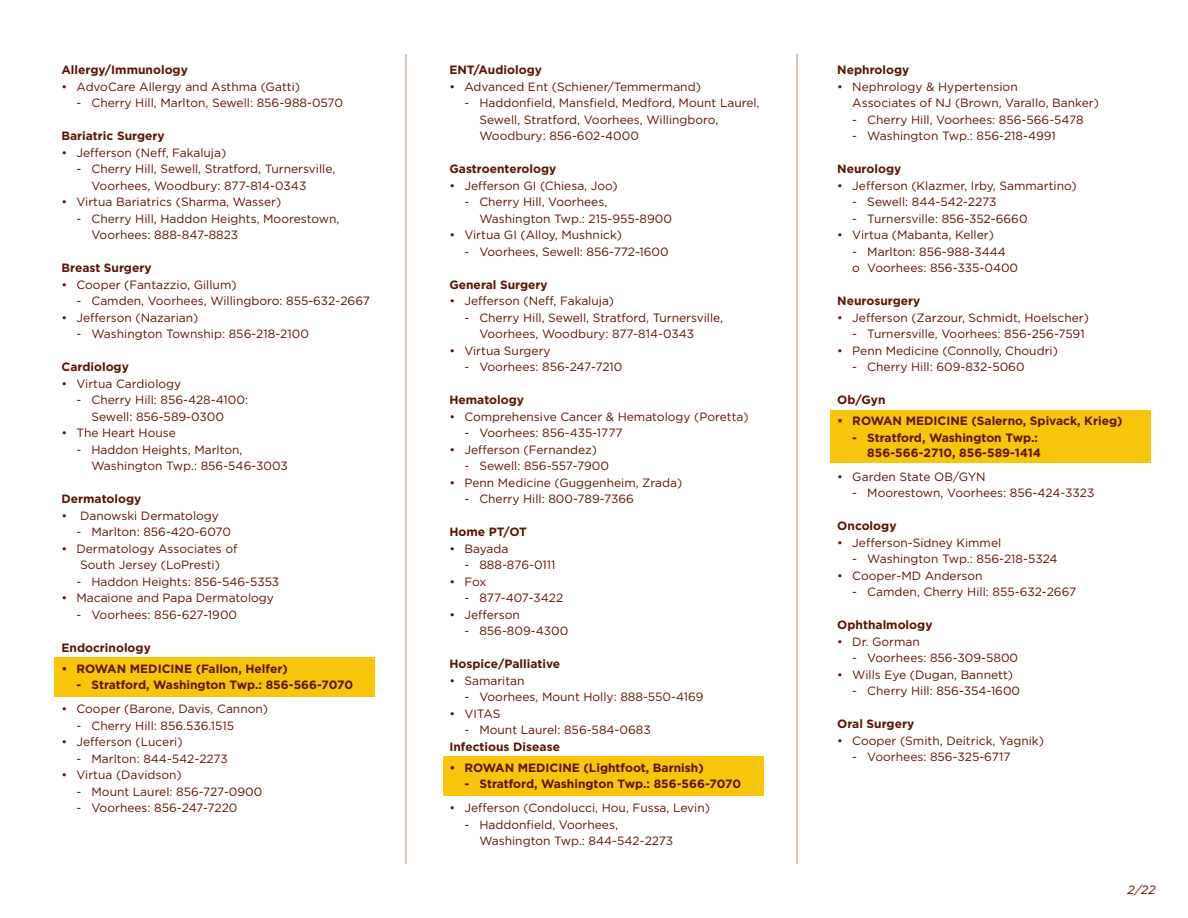
<style>
.page{position:relative;width:1188px;height:918px;background:#fff}
.page>*{position:absolute;margin:0;border:0;box-sizing:border-box;transform-origin:0 0}
.Division{font:12px/16.5px "Gotham";color:#5b1400}
.Division-2{font:700 12px/15px "Gotham";color:#5b1400;text-align:right}
.t1{font:italic 12px "Gotham";color:#5b1400}
</style>
<div class="page">
<div style="left:830px;top:410px;width:321px;height:53px;background:#f9c50b"></div>
<div style="left:443px;top:756px;width:321px;height:40px;background:#f9c50b"></div>
<div style="left:54px;top:657px;width:320px;height:40px;background:#f9c50b"></div>
<hr style="left:796px;top:54px;width:2px;height:810px;background:#cdaf9e">
<hr style="left:405px;top:54px;width:2px;height:810px;background:#cdaf9e">
<p class="Division-2" style="left:62px;top:62px;width:128px">Allergy/Immunology</p>
<p class="Division" style="left:62px;top:78px;width:240px">• AdvoCare Allergy and Asthma (Gatti)</p>
<p class="Division" style="left:76px;top:94px;width:268px">- Cherry Hill, Marlton, Sewell: 856-988-0570</p>
<p class="Division-2" style="left:62px;top:128px;width:105px">Bariatric Surgery</p>
<p class="Division" style="left:62px;top:144px;width:166px">• Jefferson (Neff, Fakaluja)</p>
<p class="Division" style="left:92px;top:160px;width:245px;text-indent:-15px">- Cherry Hill, Sewell, Stratford, Turnersville,<br>Voorhees, Woodbury: 877-814-0343</p>
<p class="Division" style="left:62px;top:193px;width:221px">• Virtua Bariatrics (Sharma, Wasser)</p>
<p class="Division" style="left:92px;top:210px;width:250px;text-indent:-15px">- Cherry Hill, Haddon Heights, Moorestown,<br>Voorhees: 888-847-8823</p>
<p class="Division-2" style="left:62px;top:260px;width:92px">Breast Surgery</p>
<p class="Division" style="left:62px;top:276px;width:177px">• Cooper (Fantazzio, Gillum)</p>
<p class="Division" style="left:76px;top:292px;width:295px">- Camden, Voorhees, Willingboro: 855-632-2667</p>
<p class="Division" style="left:62px;top:309px;width:138px">• Jefferson (Nazarian)</p>
<p class="Division" style="left:76px;top:325px;width:234px">- Washington Township: 856-218-2100</p>
<p class="Division-2" style="left:62px;top:359px;width:69px">Cardiology</p>
<p class="Division" style="left:62px;top:375px;width:121px">• Virtua Cardiology</p>
<p class="Division" style="left:92px;top:391px;width:158px;text-indent:-15px">- Cherry Hill: 856-428-4100:<br>Sewell: 856-589-0300</p>
<p class="Division" style="left:62px;top:424px;width:116px">• The Heart House</p>
<p class="Division" style="left:92px;top:441px;width:198px;text-indent:-15px">- Haddon Heights, Marlton,<br>Washington Twp.: 856-546-3003</p>
<p class="Division-2" style="left:62px;top:491px;width:81px">Dermatology</p>
<p class="Division" style="left:62px;top:507px;width:159px">• Danowski Dermatology</p>
<p class="Division" style="left:76px;top:523px;width:156px">- Marlton: 856-420-6070</p>
<p class="Division" style="left:62px;top:540px;width:178px;text-align:center">• Dermatology Associates of<br>South Jersey (LoPresti)</p>
<p class="Division" style="left:76px;top:573px;width:204px">- Haddon Heights: 856-546-5353</p>
<p class="Division" style="left:62px;top:589px;width:214px">• Macaione and Papa Dermatology</p>
<p class="Division" style="left:76px;top:606px;width:162px">- Voorhees: 856-627-1900</p>
<p class="Division-2" style="left:62px;top:640px;width:91px">Endocrinology</p>
<p class="Division-2" style="left:62px;top:661px;width:228px">• ROWAN MEDICINE (Fallon, Helfer)</p>
<p class="Division-2" style="left:76px;top:677px;width:278px">- Stratford, Washington Twp.: 856-566-7070</p>
<p class="Division" style="left:62px;top:700px;width:208px">• Cooper (Barone, Davis, Cannon)</p>
<p class="Division" style="left:76px;top:717px;width:159px">- Cherry Hill: 856.536.1515</p>
<p class="Division" style="left:62px;top:733px;width:123px">• Jefferson (Luceri)</p>
<p class="Division" style="left:76px;top:750px;width:153px">- Marlton: 844-542-2273</p>
<p class="Division" style="left:62px;top:766px;width:122px">• Virtua (Davidson)</p>
<p class="Division" style="left:76px;top:783px;width:187px">- Mount Laurel: 856-727-0900</p>
<p class="Division" style="left:76px;top:799px;width:162px">- Voorhees: 856-247-7220</p>
<p class="Division-2" style="left:449px;top:62px;width:94px">ENT/Audiology</p>
<p class="Division" style="left:449px;top:78px;width:253px">• Advanced Ent (Schiener/Temmermand)</p>
<p class="Division" style="left:479px;top:94px;width:282px;text-indent:-15px">- Haddonfield, Mansfield, Medford, Mount Laurel,<br>Sewell, Stratford, Voorhees, Willingboro,<br>Woodbury: 856-602-4000</p>
<p class="Division-2" style="left:449px;top:161px;width:109px">Gastroenterology</p>
<p class="Division" style="left:449px;top:177px;width:170px">• Jefferson GI (Chiesa, Joo)</p>
<p class="Division" style="left:479px;top:193px;width:194px;text-indent:-15px">- Cherry Hill, Voorhees,<br>Washington Twp.: 215-955-8900</p>
<p class="Division" style="left:449px;top:226px;width:174px">• Virtua GI (Alloy, Mushnick)</p>
<p class="Division" style="left:464px;top:243px;width:206px">- Voorhees, Sewell: 856-772-1600</p>
<p class="Division-2" style="left:449px;top:277px;width:100px">General Surgery</p>
<p class="Division" style="left:449px;top:292px;width:166px">• Jefferson (Neff, Fakaluja)</p>
<p class="Division" style="left:479px;top:309px;width:245px;text-indent:-15px">- Cherry Hill, Sewell, Stratford, Turnersville,<br>Voorhees, Woodbury: 877-814-0343</p>
<p class="Division" style="left:449px;top:342px;width:103px">• Virtua Surgery</p>
<p class="Division" style="left:464px;top:358px;width:160px">- Voorhees: 856-247-7210</p>
<p class="Division-2" style="left:449px;top:392px;width:76px">Hematology</p>
<p class="Division" style="left:449px;top:408px;width:301px">• Comprehensive Cancer &amp; Hematology (Poretta)</p>
<p class="Division" style="left:464px;top:424px;width:160px">- Voorhees: 856-435-1777</p>
<p class="Division" style="left:449px;top:441px;width:149px">• Jefferson (Fernandez)</p>
<p class="Division" style="left:464px;top:457px;width:146px">- Sewell: 856-557-7900</p>
<p class="Division" style="left:449px;top:474px;width:234px">• Penn Medicine (Guggenheim, Zrada)</p>
<p class="Division" style="left:464px;top:490px;width:171px">- Cherry Hill: 800-789-7366</p>
<p class="Division-2" style="left:449px;top:524px;width:79px">Home PT/OT</p>
<p class="Division" style="left:449px;top:540px;width:61px">• Bayada</p>
<p class="Division" style="left:464px;top:556px;width:92px">- 888-876-0111</p>
<p class="Division" style="left:449px;top:573px;width:38px">• Fox</p>
<p class="Division" style="left:464px;top:589px;width:100px">- 877-407-3422</p>
<p class="Division" style="left:449px;top:606px;width:72px">• Jefferson</p>
<p class="Division" style="left:464px;top:622px;width:105px">- 856-809-4300</p>
<p class="Division-2" style="left:449px;top:656px;width:112px">Hospice/Palliative</p>
<p class="Division" style="left:449px;top:672px;width:77px">• Samaritan</p>
<p class="Division" style="left:464px;top:688px;width:241px">- Voorhees, Mount Holly: 888-550-4169</p>
<p class="Division" style="left:449px;top:705px;width:53px">• VITAS</p>
<p class="Division" style="left:464px;top:721px;width:188px">- Mount Laurel: 856-584-0683</p>
<p class="Division-2" style="left:449px;top:739px;width:112px">Infectious Disease</p>
<p class="Division-2" style="left:449px;top:760px;width:256px">• ROWAN MEDICINE (Lightfoot, Barnish)</p>
<p class="Division-2" style="left:464px;top:776px;width:278px">- Stratford, Washington Twp.: 856-566-7070</p>
<p class="Division" style="left:449px;top:799px;width:262px">• Jefferson (Condolucci, Hou, Fussa, Levin)</p>
<p class="Division" style="left:479px;top:816px;width:195px;text-indent:-15px">- Haddonfield, Voorhees,<br>Washington Twp.: 844-542-2273</p>
<p class="Division-2" style="left:837px;top:62px;width:74px">Nephrology</p>
<p class="Division" style="left:852px;top:78px;width:248px;text-indent:-15px">• Nephrology &amp; Hypertension<br>Associates of NJ (Brown, Varallo, Banker)</p>
<p class="Division" style="left:852px;top:111px;width:233px">- Cherry Hill, Voorhees: 856-566-5478</p>
<p class="Division" style="left:852px;top:127px;width:205px">- Washington Twp.: 856-218-4991</p>
<p class="Division-2" style="left:837px;top:161px;width:66px">Neurology</p>
<p class="Division" style="left:837px;top:177px;width:241px">• Jefferson (Klazmer, Irby, Sammartino)</p>
<p class="Division" style="left:852px;top:193px;width:146px">- Sewell: 844-542-2273</p>
<p class="Division" style="left:852px;top:210px;width:177px">- Turnersville: 856-352-6660</p>
<p class="Division" style="left:837px;top:226px;width:158px">• Virtua (Mabanta, Keller)</p>
<p class="Division" style="left:852px;top:243px;width:155px">- Marlton: 856-988-3444</p>
<p class="Division" style="left:852px;top:259px;width:167px">o Voorhees: 856-335-0400</p>
<p class="Division-2" style="left:837px;top:293px;width:85px">Neurosurgery</p>
<p class="Division" style="left:837px;top:309px;width:253px">• Jefferson (Zarzour, Schmidt, Hoelscher)</p>
<p class="Division" style="left:852px;top:325px;width:234px">- Turnersville, Voorhees: 856-256-7591</p>
<p class="Division" style="left:837px;top:342px;width:222px">• Penn Medicine (Connolly, Choudri)</p>
<p class="Division" style="left:852px;top:358px;width:174px">- Cherry Hill: 609-832-5060</p>
<p class="Division-2" style="left:837px;top:392px;width:50px">Ob/Gyn</p>
<p class="Division-2" style="left:837px;top:413px;width:287px">• ROWAN MEDICINE (Salerno, Spivack, Krieg)</p>
<p class="Division-2" style="left:852px;top:430px;width:190px">- Stratford, Washington Twp.:<br>856-566-2710, 856-589-1414</p>
<p class="Division" style="left:837px;top:468px;width:150px">• Garden State OB/GYN</p>
<p class="Division" style="left:852px;top:484px;width:244px">- Moorestown, Voorhees: 856-424-3323</p>
<p class="Division-2" style="left:837px;top:518px;width:61px">Oncology</p>
<p class="Division" style="left:837px;top:534px;width:165px">• Jefferson-Sidney Kimmel</p>
<p class="Division" style="left:852px;top:550px;width:207px">- Washington Twp.: 856-218-5324</p>
<p class="Division" style="left:837px;top:567px;width:147px">• Cooper-MD Anderson</p>
<p class="Division" style="left:852px;top:583px;width:226px">- Camden, Cherry Hill: 855-632-2667</p>
<p class="Division-2" style="left:837px;top:617px;width:97px">Ophthalmology</p>
<p class="Division" style="left:837px;top:633px;width:84px">• Dr. Gorman</p>
<p class="Division" style="left:852px;top:649px;width:167px">- Voorhees: 856-309-5800</p>
<p class="Division" style="left:837px;top:666px;width:177px">• Wills Eye (Dugan, Bannett)</p>
<p class="Division" style="left:852px;top:682px;width:169px">- Cherry Hill: 856-354-1600</p>
<p class="Division-2" style="left:837px;top:716px;width:78px">Oral Surgery</p>
<p class="Division" style="left:837px;top:732px;width:208px">• Cooper (Smith, Deitrick, Yagnik)</p>
<p class="Division" style="left:852px;top:748px;width:160px">- Voorhees: 856-325-6717</p>
<p class="t1" style="left:1127px;top:883px;width:30px">2/22</p>
</div>
